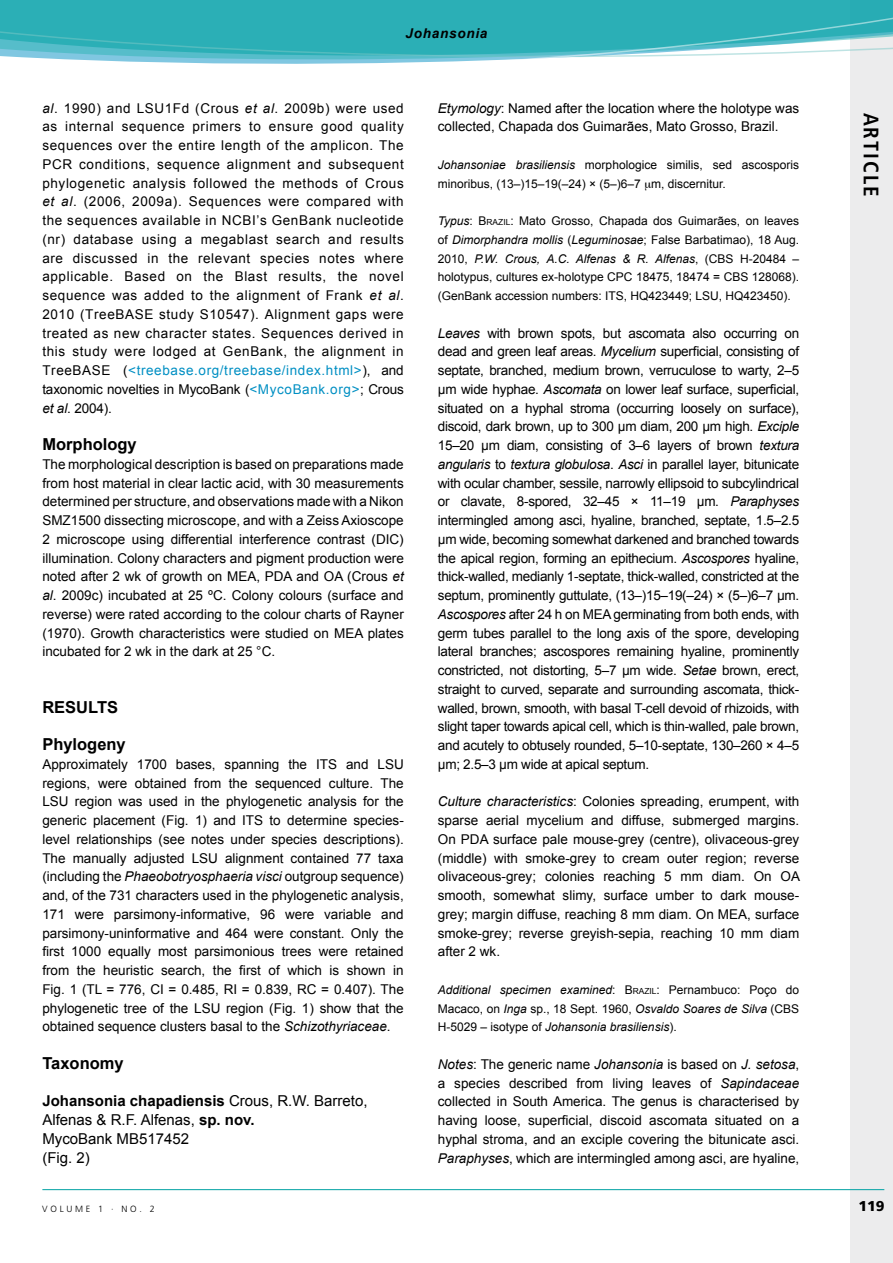
<style>
.page{position:relative;width:893px;height:1263px;background:#fff}
.page>*{position:absolute;margin:0;border:0;box-sizing:border-box;transform-origin:0 0}
.t1{font:700 condensed 21px "Frutiger LT Std";letter-spacing:.1em;color:#000}
.t2{font:700 16.5px "Arial";color:#000}
.t3{font:15px/18.8px "Arial";color:#000}
.t4{font:900 14.25px "Frutiger LT Std";color:#000}
.t5{font:13.5px/18.8px "Arial";color:#000;text-align:justify}
.t6{font:italic 700 13.5px "Arial";letter-spacing:.055em;color:#000}
.t7{font:12px/18.8px "Arial";color:#000}
.t8{font:italic 12px/18.8px "Arial";color:#000;text-align:justify}
.t9{font:300 9px "Frutiger LT Std";letter-spacing:.3em;color:#000}
.s1{font-style:italic}
.s2{color:#008fc3}
.s3{font-weight:700}
.s4{font-style:inherit}
.s5{font-size:8.4px}
.s6{font-style:normal}
.s7{font-style:normal;font-size:8.4px}
</style>
<div class="page">
<div style="left:850px;top:0;width:43px;height:1263px;background:#ececed"></div>
<div style="left:2px;top:0;width:891px;height:15px;background:#2bafb6"></div>
<svg style="left:2px;top:15px;width:891px;height:49px;background:#56bec5"></svg>
<svg style="left:0;top:0;width:2px;height:57px"></svg>
<hr style="left:42px;top:1189px;width:842px;height:1px;background:#00a1a3">
<p class="t6" style="left:406px;top:24px;width:83px">Johansonia</p>
<p class="t5" style="left:42px;top:99px;width:363px"><span class="s1">al</span>. 1990) and LSU1Fd (Crous <span class="s1">et al</span>. 2009b) were used as internal sequence primers to ensure good quality sequences over the entire length of the amplicon. The PCR conditions, sequence alignment and subsequent phylogenetic analysis followed the methods of Crous <span class="s1">et al</span>. (2006, 2009a). Sequences were compared with the sequences available in NCBI’s GenBank nucleotide (nr) database using a megablast search and results are discussed in the relevant species notes where applicable. Based on the Blast results, the novel sequence was added to the alignment of Frank <span class="s1">et al</span>.<br>2010 (TreeBASE study S10547). Alignment gaps were treated as new character states. Sequences derived in this study were lodged at GenBank, the alignment in TreeBASE (<span class="s2">&lt;treebase.org/treebase/index.html&gt;</span>), and taxonomic novelties in MycoBank (<span class="s2">&lt;MycoBank.org&gt;</span>; Crous <span class="s1">et al</span>. 2004).</p>
<p class="t2" style="left:42px;top:433px;width:96px">Morphology</p>
<p class="t5" style="left:42px;top:455px;width:363px">The morphological description is based on preparations made from host material in clear lactic acid, with 30 measurements determined per structure, and observations made with a Nikon SMZ1500 dissecting microscope, and with a Zeiss Axioscope 2 microscope using differential interference contrast (DIC) illumination. Colony characters and pigment production were noted after 2 wk of growth on MEA, PDA and OA (Crous <span class="s1">et al</span>. 2009c) incubated at 25 ºC. Colony colours (surface and reverse) were rated according to the colour charts of Rayner (1970). Growth characteristics were studied on MEA plates incubated for 2 wk in the dark at 25 °C.</p>
<p class="t2" style="left:42px;top:696px;width:12px">RESULTS</p>
<p class="t2" style="left:42px;top:733px;width:85px">Phylogeny</p>
<p class="t5" style="left:42px;top:755px;width:363px">Approximately 1700 bases, spanning the ITS and LSU regions, were obtained from the sequenced culture. The LSU region was used in the phylogenetic analysis for the generic placement (Fig. 1) and ITS to determine species&shy;level relationships (see notes under species descriptions).<br>The manually adjusted LSU alignment contained 77 taxa (including the <span class="s1">Phaeobotryosphaeria visci</span> outgroup sequence) and, of the 731 characters used in the phylogenetic analysis, 171 were parsimony-informative, 96 were variable and parsimony-uninformative and 464 were constant. Only the first 1000 equally most parsimonious trees were retained from the heuristic search, the first of which is shown in Fig. 1 (TL = 776, CI = 0.485, RI = 0.839, RC = 0.407). The phylogenetic tree of the LSU region (Fig. 1) show that the obtained sequence clusters basal to the <span class="s1">Schizothyriaceae</span>.</p>
<p class="t2" style="left:42px;top:1052px;width:83px">Taxonomy</p>
<p class="t3" style="left:42px;top:1092px;width:327px"><span class="s3">Johansonia chapadiensis</span> Crous, R.W. Barreto,<br>Alfenas &amp; R.F. Alfenas, <span class="s3">sp. nov.<br></span>MycoBank MB517452<br>(Fig. 2)</p>
<p class="t5" style="left:438px;top:99px;width:363px"><span class="s1">Etymology</span>: Named after the location where the holotype was collected, Chapada dos Guimarães, Mato Grosso, Brazil.</p>
<p class="t7" style="left:438px;top:155px;width:363px"><span class="s1">Johansoniae brasiliensis</span> morphologice similis, sed ascosporis minoribus, (13–)15–19(–24) × (5–)6–7 m, discernitur.</p>
<p class="t7" style="left:438px;top:212px;width:363px;text-align:justify"><span class="s1">T</span><span class="s1">ypus</span>: <span class="s4">B</span><span class="s5">RAZIL</span><span class="s4">:</span> Mato Grosso, Chapada dos Guimarães, on leaves of <span class="s1">Dimorphandra mollis</span> (<span class="s1">Leguminosae</span>; False Barbatimao), 18 Aug.<br>2010, <span class="s1">P.W. Crous, A.C. Alfenas &amp; R. Alfenas</span>, (CBS H-20484 – holotypus, cultures ex-holotype CPC 18475, 18474 = CBS 128068). (GenBank accession numbers: ITS, HQ423449; LSU, HQ423450).</p>
<p class="t5" style="left:438px;top:324px;width:363px"><span class="s1">Leaves</span> with brown spots, but ascomata also occurring on dead and green leaf areas. <span class="s1">Mycelium</span> superficial, consisting of septate, branched, medium brown, verruculose to warty, 2–5 µm wide hyphae. <span class="s1">Ascomata</span> on lower leaf surface, superficial, situated on a hyphal stroma (occurring loosely on surface), discoid, dark brown, up to 300 µm diam, 200 µm high. <span class="s1">Exciple </span>15–20 µm diam, consisting of 3–6 layers of brown <span class="s1">textura angularis</span> to <span class="s1">textura globulosa</span>. <span class="s1">Asci</span> in parallel layer, bitunicate with ocular chamber, sessile, narrowly ellipsoid to subcylindrical or clavate, 8-spored, 32–45 × 11–19 µm. <span class="s1">Paraphyses </span>intermingled among asci, hyaline, branched, septate, 1.5–2.5 µm wide, becoming somewhat darkened and branched towards the apical region, forming an epithecium. <span class="s1">Ascospores</span> hyaline, thick-walled, medianly 1-septate, thick-walled, constricted at the septum, prominently guttulate, (13–)15–19(–24) × (5–)6–7 µm.<br><span class="s1">Ascospores</span> after 24 h on MEA germinating from both ends, with germ tubes parallel to the long axis of the spore, developing lateral branches; ascospores remaining hyaline, prominently constricted, not distorting, 5–7 µm wide. <span class="s1">Setae</span> brown, erect, straight to curved, separate and surrounding ascomata, thick&shy;walled, brown, smooth, with basal T-cell devoid of rhizoids, with slight taper towards apical cell, which is thin-walled, pale brown, and acutely to obtusely rounded, 5–10-septate, 130–260 × 4–5 µm; 2.5–3 µm wide at apical septum.</p>
<p class="t5" style="left:438px;top:792px;width:364px"><span class="s1">Culture characteristics</span>: Colonies spreading, erumpent, with sparse aerial mycelium and diffuse, submerged margins.<br>On PDA surface pale mouse-grey (centre), olivaceous-grey (middle) with smoke-grey to cream outer region; reverse olivaceous-grey; colonies reaching 5 mm diam. On OA smooth, somewhat slimy, surface umber to dark mouse&shy;grey; margin diffuse, reaching 8 mm diam. On MEA, surface smoke-grey; reverse greyish-sepia, reaching 10 mm diam after 2 wk.</p>
<p class="t8" style="left:438px;top:980px;width:363px">Additional specimen examined<span class="s6">:</span> <span class="s6">B</span><span class="s7">RAZIL</span><span class="s6">:</span> <span class="s6">Pernambuco: Poço do Macaco, on</span> Inga <span class="s6">sp., 18 Sept. 1960,</span> Osvaldo Soares de Silva <span class="s6">(CBS H-5029 – isotype of</span> Johansonia brasiliensis<span class="s6">).</span></p>
<p class="t5" style="left:438px;top:1055px;width:363px"><span class="s1">Notes</span>: The generic name <span class="s1">Johansonia</span> is based on <span class="s1">J. setosa</span>, a species described from living leaves of <span class="s1">Sapindaceae </span>collected in South America. The genus is characterised by having loose, superficial, discoid ascomata situated on a hyphal stroma, and an exciple covering the bitunicate asci.<br><span class="s1">Paraphyses</span>, which are intermingled among asci, are hyaline,</p>
<h1 class="t1" style="left:883px;top:112px;width:86px;rotate:90deg">ARTICLE</h1>
<p class="t9" style="left:42px;top:1204px;width:114px">VOLUME 1 · NO. 2</p>
<p class="t4" style="left:858px;top:1197px;width:28px">119</p>
</div>
